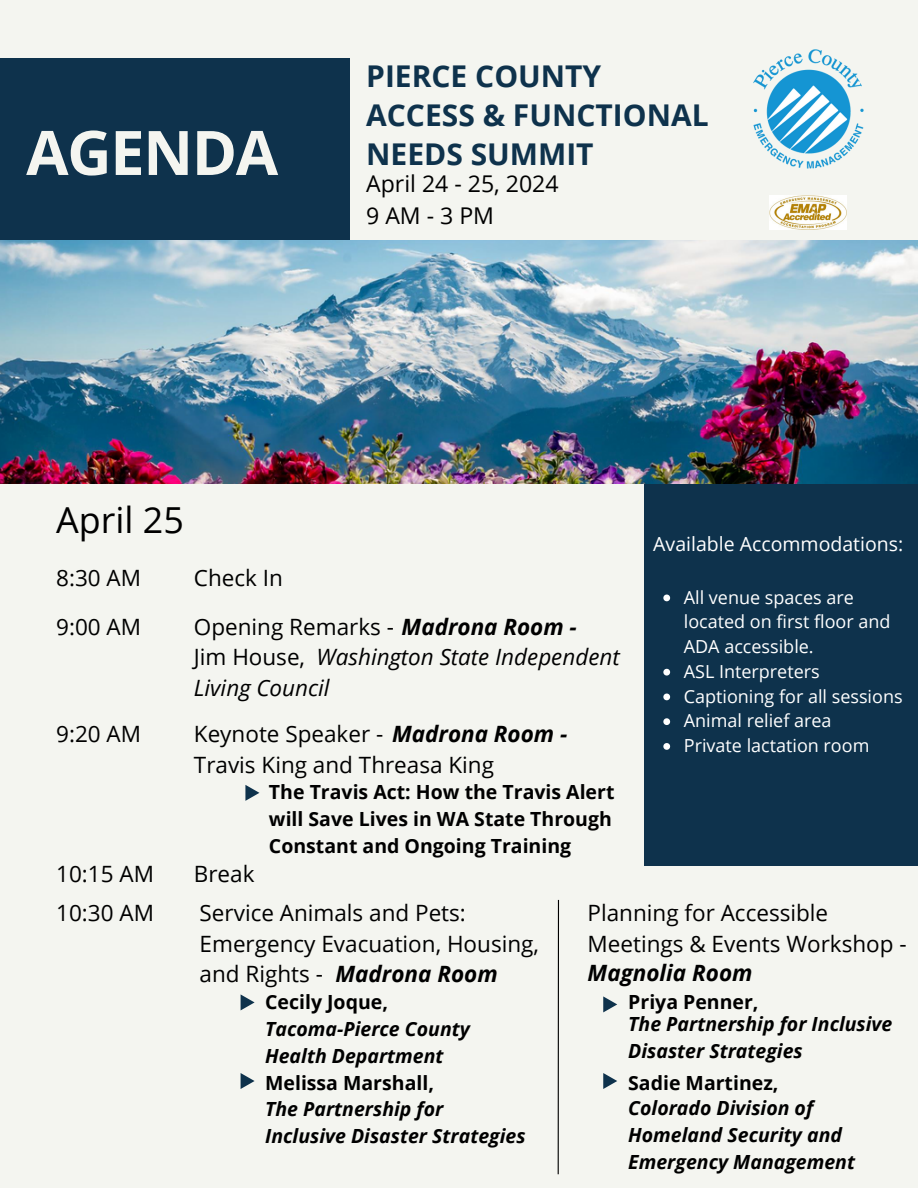
<style>
.page{position:relative;width:918px;height:1188px;background:#f4f5f0}
.page>*{position:absolute;margin:0;border:0;box-sizing:border-box;transform-origin:0 0}
.t1{font:700 61.5px "Open Sans";letter-spacing:-.025em;color:#f4f5f0}
.t2{font:35.85px "Open Sans";color:#000}
.t3{font:700 30px/39.3px "Open Sans";color:#0e324c}
.t4{font:23.1px/31.5px "Open Sans";color:#000}
.t5{font:22.5px/30.3px "Open Sans";color:#000}
.t6{font:italic 22.5px "Open Sans";color:#000}
.t7{font:italic 700 22.5px "Open Sans";color:#000}
.t8{font:italic 700 19.5px/27px "Open Sans";color:#000}
.t9{font:700 19.5px/27px "Open Sans";color:#000}
.t10{font:19.5px/27px "Raleway";color:#fff}
.t11{font:19.5px "Open Sans";color:#fff}
.t12{font:18px/24.8px "Open Sans";color:#fff}
.s1{font-weight:700;font-style:italic}
</style>
<div class="page">
<div style="left:0;top:58px;width:350px;height:189px;background:#0e324c"></div>
<img style="left:753px;top:49px;width:111px;height:147px">
<img style="left:769px;top:196px;width:78px;height:33px">
<hr style="left:558px;top:900px;width:1px;height:274px;background:#000">
<svg style="left:245px;top:785px;width:14px;height:16px"></svg>
<svg style="left:241px;top:994px;width:14px;height:16px"></svg>
<svg style="left:241px;top:1073px;width:14px;height:16px"></svg>
<svg style="left:603px;top:996px;width:14px;height:16px"></svg>
<svg style="left:603px;top:1073px;width:14px;height:16px"></svg>
<div style="left:644px;top:481px;width:274px;height:385px;background:#0e324c"></div>
<img style="left:0;top:240px;width:918px;height:243px">
<svg style="left:663px;top:595px;width:7px;height:6px"></svg>
<svg style="left:663px;top:669px;width:7px;height:7px"></svg>
<svg style="left:663px;top:694px;width:7px;height:6px"></svg>
<svg style="left:663px;top:718px;width:7px;height:7px"></svg>
<svg style="left:663px;top:743px;width:7px;height:7px"></svg>
<h1 class="t1" style="left:26px;top:109px;width:253px">AGENDA</h1>
<p class="t3" style="left:366px;top:55px;width:344px">PIERCE COUNTY<br>ACCESS &amp; FUNCTIONAL<br>NEEDS SUMMIT</p>
<p class="t4" style="left:366px;top:167px;width:194px">April 24 - 25, 2024<br>9AM-3PM</p>
<p class="t2" style="left:56px;top:495px;width:129px">April 25</p>
<p class="t5" style="left:56px;top:562px;width:86px">8:30 AM</p>
<p class="t5" style="left:56px;top:611px;width:86px">9:00 AM</p>
<p class="t5" style="left:56px;top:718px;width:86px">9:20 AM</p>
<p class="t5" style="left:194px;top:562px;width:90px">Check In</p>
<p class="t5" style="left:194px;top:611px;width:384px">Opening Remarks - <span class="s1">Madrona Room -<br></span>Jim House,</p>
<h5 class="t6" style="left:317px;top:641px;width:305px">Washington State Independent</h5>
<h6 class="t6" style="left:194px;top:672px;width:137px">Living Council</h6>
<p class="t5" style="left:194px;top:718px;width:375px">Keynote Speaker - <span class="s1">Madrona Room -<br></span>Travis King and Threasa King</p>
<h4 class="t10" style="left:765px;top:525px;width:85px">Available</h4>
<p class="t11" style="left:653px;top:530px;width:252px">Available Accommodations:</p>
<h6 class="t12" style="left:684px;top:584px;width:208px">All venue spaces are located on first floor and<br>ADA accessible.</h6>
<h5 class="t12" style="left:684px;top:658px;width:137px">ASL Interpreters</h5>
<p class="t12" style="left:684px;top:683px;width:220px">Captioning for all sessions</p>
<p class="t12" style="left:684px;top:708px;width:149px">Animal relief area</p>
<p class="t12" style="left:684px;top:733px;width:187px">Private lactation room</p>
<h6 class="t10" style="left:719px;top:606px;width:189px">All venue spaces are</h6>
<h5 class="t10" style="left:719px;top:687px;width:148px">ASL Interpreters</h5>
<h6 class="t10" style="left:719px;top:714px;width:155px">Captioning for all sessions</h6>
<p class="t9" style="left:269px;top:778px;width:347px">The Travis Act: How the Travis Alert will Save Lives in WA State Through<br>Constant and Ongoing Training</p>
<p class="t5" style="left:56px;top:858px;width:99px">10:15 AM</p>
<p class="t5" style="left:194px;top:858px;width:62px">Break</p>
<h6 class="t5" style="left:588px;top:897px;width:321px">Planning for Accessible<br>Meetings &amp; Events Workshop -</h6>
<p class="t5" style="left:56px;top:897px;width:99px">10:30 AM</p>
<p class="t5" style="left:200px;top:897px;width:341px">Service Animals and Pets:<br>Emergency Evacuation, Housing, and Rights -</p>
<p class="t7" style="left:335px;top:958px;width:164px">Madrona Room</p>
<p class="t7" style="left:588px;top:957px;width:166px">Magnolia Room</p>
<h1 class="t9" style="left:265px;top:988px;width:124px">Cecily Joque,</h1>
<p class="t9" style="left:628px;top:988px;width:132px">Priya Penner,</p>
<p class="t8" style="left:265px;top:1015px;width:206px">Tacoma-Pierce County<br>Health Department</p>
<h4 class="t8" style="left:265px;top:1095px;width:262px">The Partnership for<br>Inclusive Disaster Strategies</h4>
<h6 class="t9" style="left:265px;top:1069px;width:170px">Melissa Marshall,</h6>
<h6 class="t8" style="left:628px;top:1010px;width:266px">The Partnership for Inclusive<br>Disaster Strategies</h6>
<h4 class="t8" style="left:628px;top:1093px;width:228px">Colorado Division of<br>Homeland Security and<br>Emergency Management</h4>
<h4 class="t9" style="left:628px;top:1069px;width:152px">Sadie Martinez,</h4>
</div>
